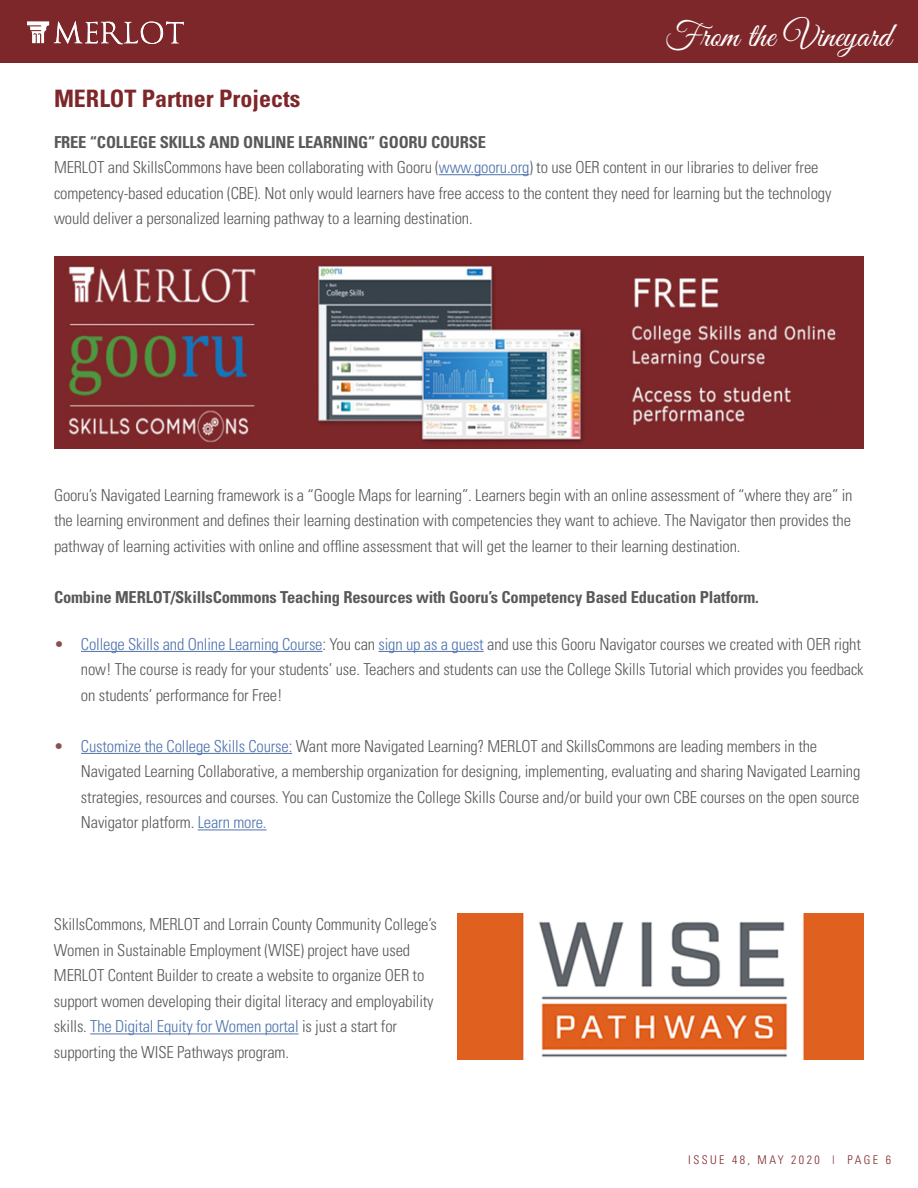
<style>
.page{position:relative;width:918px;height:1188px;background:#fff}
.page>*{position:absolute;margin:0;border:0;box-sizing:border-box;transform-origin:0 0}
.t1{font:34.5px "Great Vibes";color:#fff}
.t2{font:700 condensed 24px "Univers";color:#7e272a}
.t3{font:300 condensed 16.5px/25.5px "Univers";letter-spacing:-.01em;color:#58595b}
.t4{font:700 condensed 16.5px "Univers";letter-spacing:-.01em;color:#58595b}
.t5{font:300 condensed 12px "Univers";letter-spacing:.2em;color:#7e272a}
.s1{font-weight:700}
.s2{color:#4f73ad}
.s3{color:#8a5051}
</style>
<div class="page">
<div style="left:0;top:0;width:918px;height:63px;background:#7e272a"></div>
<svg style="left:27px;top:21px;width:157px;height:23px"></svg>
<hr style="left:439px;top:174px;width:90px;height:1px;background:#4f73ad">
<hr style="left:81px;top:651px;width:241px;height:1px;background:#4f73ad">
<hr style="left:379px;top:651px;width:105px;height:1px;background:#4f73ad">
<hr style="left:81px;top:753px;width:211px;height:1px;background:#4f73ad">
<hr style="left:198px;top:829px;width:69px;height:1px;background:#4f73ad">
<hr style="left:90px;top:1033px;width:209px;height:1px;background:#4f73ad">
<img style="left:54px;top:257px;width:810px;height:191px">
<img style="left:458px;top:914px;width:406px;height:146px">
<h1 class="t1" style="left:665px;top:16px;width:228px">From the Vineyard</h1>
<h2 class="t2" style="left:54px;top:84px;width:248px">MERLOT Partner Projects</h2>
<p class="t3" style="left:54px;top:129px;width:779px"><span class="s1">FREE “COLLEGE SKILLS AND ONLINE LEARNING” GOORU COURSE<br></span>MERLOT and SkillsCommons have been collaborating with Gooru (<span class="s2">www.gooru.org</span>) to use OER content in our libraries to deliver free competency-based education (CBE). Not only would learners have free access to the content they need for learning but the technology would deliver a personalized learning pathway to a learning destination.</p>
<p class="t3" style="left:54px;top:482px;width:800px;text-align:justify">Gooru’s Navigated Learning framework is a “Google Maps for learning”. Learners begin with an online assessment of “where they are” in the learning environment and defines their learning destination with competencies they want to achieve. The Navigator then provides the pathway of learning activities with online and offline assessment that will get the learner to their learning destination.</p>
<p class="t4" style="left:54px;top:587px;width:706px">Combine MERLOT/SkillsCommons Teaching Resources with Gooru’s Competency Based Education Platform.</p>
<p class="t3" style="left:81px;top:631px;width:784px;text-indent:-27px"><span class="s3">•</span> <span class="s2">College Skills and Online Learning Course</span>: You can <span class="s2">sign up as a guest</span> and use this Gooru Navigator courses we created with OER right now! The course is ready for your students’ use. Teachers and students can use the College Skills Tutorial which provides you feedback on students’ performance for Free!</p>
<p class="t3" style="left:81px;top:733px;width:781px;text-indent:-27px"><span class="s3">•</span> <span class="s2">Customize the College Skills Course:</span> Want more Navigated Learning? MERLOT and SkillsCommons are leading members in the Navigated Learning Collaborative, a membership organization for designing, implementing, evaluating and sharing Navigated Learning strategies, resources and courses. You can Customize the College Skills Course and/or build your own CBE courses on the open source Navigator platform. <span class="s2">Learn more.</span></p>
<p class="t3" style="left:54px;top:911px;width:384px">SkillsCommons, MERLOT and Lorrain County Community College’s Women in Sustainable Employment (WISE) project have used MERLOT Content Builder to create a website to organize OER to support women developing their digital literacy and employability skills. <span class="s2">The Digital Equity for Women portal</span> is just a start for supporting the WISE Pathways program.</p>
<p class="t5" style="left:688px;top:1153px;width:204px">ISSUE 48, MAY 2020 | PAGE 6</p>
</div>
